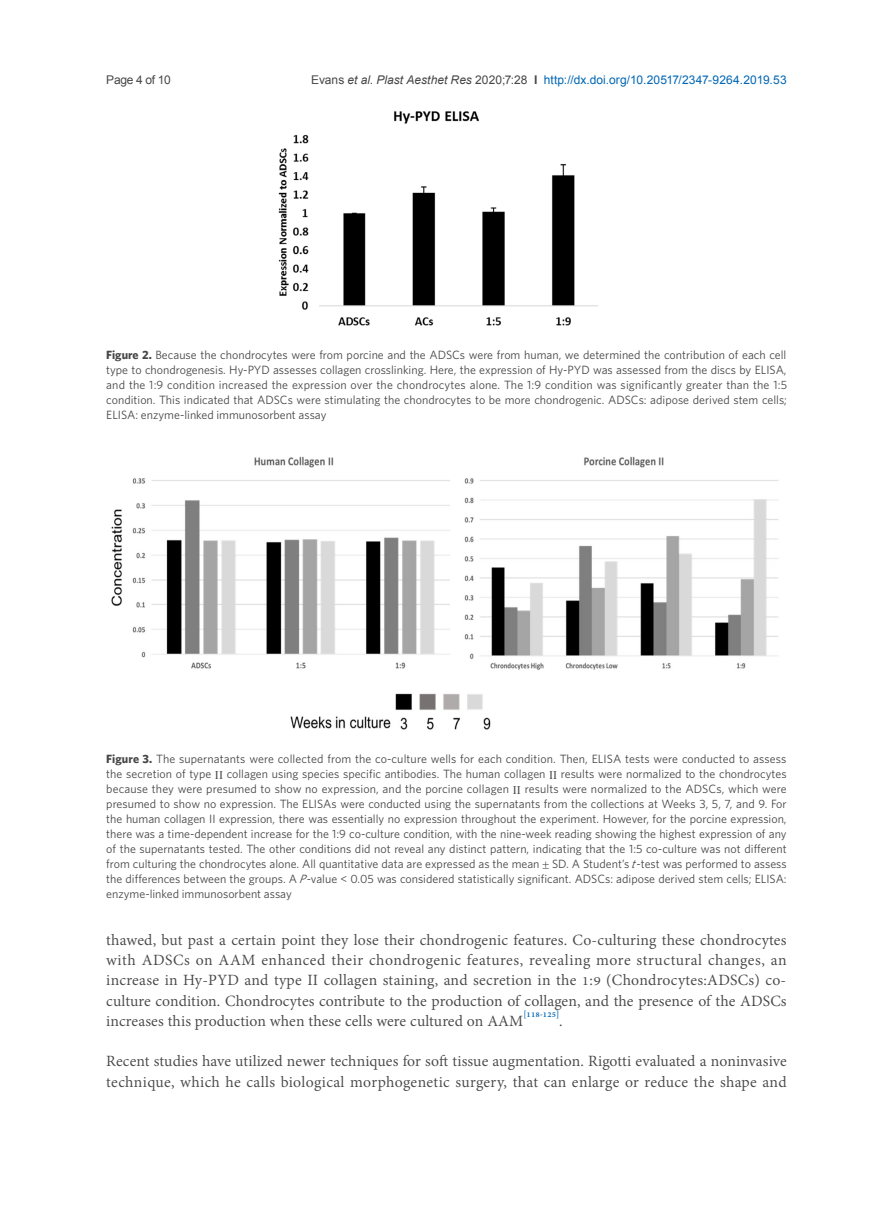
<style>
.page{position:relative;width:893px;height:1212px;background:#fff}
.page>*{position:absolute;margin:0;border:0;box-sizing:border-box;transform-origin:0 0}
.t1{font:19.2px/20.2px "Adobe Thai";letter-spacing:.01em;color:#484648;text-align:justify}
.t2{font:12px/15px "Whitney";color:#484648;text-align:justify}
.t3{font:12px "Arial";letter-spacing:.005em;color:#0166b3}
.t4{font:12px "Arial";letter-spacing:-.025em;color:#484648}
.s1{color:#484648}
.s2{font-style:italic;color:#484648}
.s3{font-weight:700;color:#484648}
.s4{font-weight:700}
.s5{font-style:italic}
</style>
<div class="page">
<img style="left:111px;top:456px;width:668px;height:274px">
<img style="left:278px;top:111px;width:320px;height:215px">
<p class="t4" style="left:106px;top:72px;width:66px">Page 4 of 10</p>
<p class="t3" style="left:311px;top:72px;width:477px"><span class="s1">Evans</span> <span class="s2">et al</span><span class="s1">.</span> <span class="s2">Plast Aesthet Res</span> <span class="s1">2020;7:28</span> <span class="s3">I</span> http://dx.doi.org/10.20517/2347-9264.2019.53</p>
<p class="t2" style="left:106px;top:347px;width:682px"><span class="s4">Figure 2.</span> Because the chondrocytes were from porcine and the ADSCs were from human, we determined the contribution of each cell type to chondrogenesis. Hy-PYD assesses collagen crosslinking. Here, the expression of Hy-PYD was assessed from the discs by ELISA, and the 1:9 condition increased the expression over the chondrocytes alone. The 1:9 condition was significantly greater than the 1:5 condition. This indicated that ADSCs were stimulating the chondrocytes to be more chondrogenic. ADSCs: adipose derived stem cells; ELISA: enzyme-linked immunosorbent assay</p>
<p class="t2" style="left:106px;top:751px;width:681px"><span class="s4">Figure 3.</span> The supernatants were collected from the co-culture wells for each condition. Then, ELISA tests were conducted to assess the secretion of type</p>
<p class="t2" style="left:227px;top:766px;width:320px">collagen using species specific antibodies. The human collagen</p>
<p class="t2" style="left:561px;top:766px;width:227px">results were normalized to the chondrocytes</p>
<p class="t2" style="left:106px;top:781px;width:404px">because they were presumed to show no expression, and the porcine collagen</p>
<p class="t2" style="left:106px;top:781px;width:682px;text-indent:418px">results were normalized to the ADSCs, which were presumed to show no expression. The ELISAs were conducted using the supernatants from the collections at Weeks 3, 5, 7, and 9. For the human collagen II expression, there was essentially no expression throughout the experiment. However, for the porcine expression, there was a time-dependent increase for the 1:9 co-culture condition, with the nine-week reading showing the highest expression of any of the supernatants tested. The other conditions did not reveal any distinct pattern, indicating that the 1:5 co-culture was not different from culturing the chondrocytes alone. All quantitative data are expressed as the mean SD. A Student’s <span class="s5">t</span>-test was performed to assess the differences between the groups. A <span class="s5">P</span>-value &lt; 0.05 was considered statistically significant. ADSCs: adipose derived stem cells; ELISA: enzyme-linked immunosorbent assay</p>
<p class="t1" style="left:106px;top:928px;width:682px">thawed, but past a certain point they lose their chondrogenic features. Co-culturing these chondrocytes with ADSCs on AAM enhanced their chondrogenic features, revealing more structural changes, an increase in Hy-PYD and type II collagen staining, and secretion in the 1:9 (Chondrocytes:ADSCs) co&shy;culture condition. Chondrocytes contribute to the production of collagen, and the presence of the ADSCs increases this production when these cells were cultured on AAM<sup>[118-125]</sup>.</p>
<h1 class="t1" style="left:106px;top:1049px;width:682px">Recent studies have utilized newer techniques for soft tissue augmentation. Rigotti evaluated a noninvasive technique, which he calls biological morphogenetic surgery, that can enlarge or reduce the shape and</h1>
</div>
